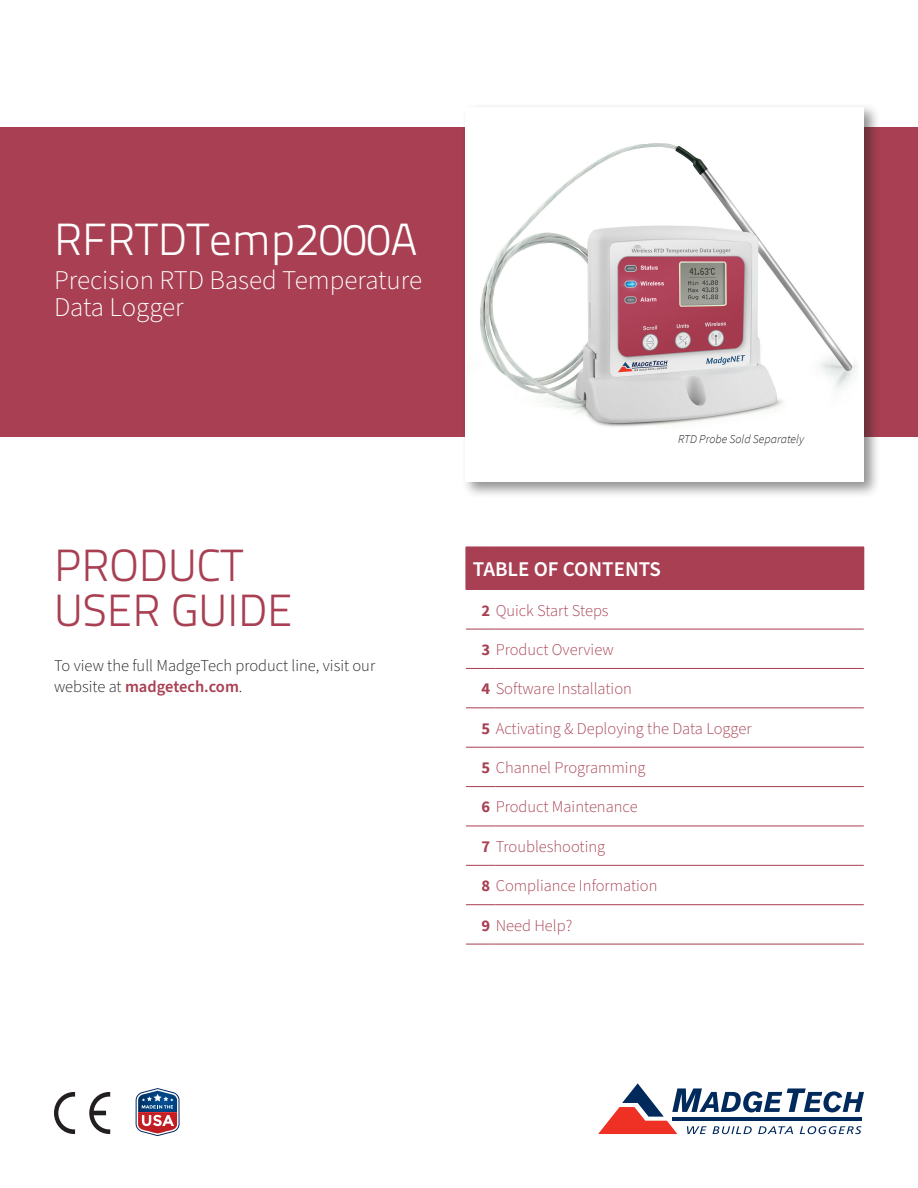
<style>
.page{position:relative;width:918px;height:1188px;background:#fff}
.page>*{position:absolute;margin:0;border:0;box-sizing:border-box;transform-origin:0 0}
.t1{font:300 45px "Titillium Text 22 L";color:#a83f52}
.t2{font:300 45px "Titillium Text 22 L";color:#fff}
.t3{font:300 27px/27px "Source Sans Pro";color:#fff}
.t4{font:600 21px "Source Sans Pro";color:#fff}
.t5{font:300 16.5px "Source Sans Pro";color:#a83f52}
.t6{font:300 16.5px/21px "Source Sans Pro";color:#231f20}
.t7{font:italic 300 12px "Source Sans Pro";color:#231f20}
.s1{font-weight:600;color:#a83f52}
.s2{font-weight:700}
</style>
<div class="page">
<div style="left:0;top:127px;width:918px;height:309px;background:#a83f52"></div>
<div style="left:461px;top:102px;width:420px;height:396px;background:#231f20;opacity:.5"></div>
<div style="left:466px;top:107px;width:398px;height:375px;background:#fff"></div>
<img style="left:480px;top:143px;width:377px;height:284px">
<svg style="left:89px;top:1092px;width:21px;height:42px"></svg>
<svg style="left:54px;top:1092px;width:21px;height:42px"></svg>
<div style="left:466px;top:547px;width:398px;height:43px;background:#a83f52"></div>
<hr style="left:864px;top:547px;width:1px;height:43px;background:#a83f52">
<hr style="left:466px;top:629px;width:30px;height:1px;background:#a83f52">
<hr style="left:496px;top:629px;width:368px;height:1px;background:#a83f52">
<hr style="left:466px;top:668px;width:30px;height:1px;background:#a83f52">
<hr style="left:496px;top:668px;width:368px;height:1px;background:#a83f52">
<hr style="left:466px;top:708px;width:30px;height:1px;background:#a83f52">
<hr style="left:466px;top:747px;width:30px;height:1px;background:#a83f52">
<hr style="left:466px;top:786px;width:30px;height:1px;background:#a83f52">
<hr style="left:466px;top:826px;width:30px;height:1px;background:#a83f52">
<hr style="left:466px;top:865px;width:30px;height:1px;background:#a83f52">
<hr style="left:496px;top:708px;width:368px;height:1px;background:#a83f52">
<hr style="left:496px;top:747px;width:368px;height:1px;background:#a83f52">
<hr style="left:496px;top:786px;width:368px;height:1px;background:#a83f52">
<hr style="left:496px;top:826px;width:368px;height:1px;background:#a83f52">
<hr style="left:496px;top:865px;width:368px;height:1px;background:#a83f52">
<hr style="left:466px;top:904px;width:30px;height:1px;background:#a83f52">
<hr style="left:466px;top:944px;width:30px;height:1px;background:#a83f52">
<hr style="left:496px;top:904px;width:368px;height:1px;background:#a83f52">
<hr style="left:496px;top:944px;width:368px;height:1px;background:#a83f52">
<svg style="left:136px;top:1088px;width:43px;height:48px"></svg>
<svg style="left:598px;top:1083px;width:266px;height:51px"></svg>
<hr style="left:672px;top:1117px;width:190px;height:3px;background:#00295c">
<p class="t2" style="left:54px;top:207px;width:365px">RFRTDTemp2000A</p>
<p class="t3" style="left:54px;top:267px;width:370px">Precision RTD Based Temperature<br>Data Logger</p>
<p class="t1" style="left:54px;top:532px;width:191px">PRODUCT</p>
<p class="t1" style="left:54px;top:578px;width:240px">USER GUIDE</p>
<p class="t6" style="left:54px;top:656px;width:323px">To view the full MadgeTech product line, visit our website at <span class="s1">madgetech.com</span>.</p>
<p class="t7" style="left:678px;top:432px;width:127px">RTD Probe Sold Separately</p>
<p class="t4" style="left:473px;top:555px;width:190px">TABLE OF CONTENTS</p>
<p class="t5" style="left:482px;top:599px;width:129px"><span class="s2">2</span> Quick Start Steps</p>
<p class="t5" style="left:482px;top:638px;width:134px"><span class="s2">3</span> Product Overview</p>
<p class="t5" style="left:482px;top:678px;width:152px"><span class="s2">4</span> Software Installation</p>
<p class="t5" style="left:482px;top:717px;width:272px"><span class="s2">5</span> Activating &amp; Deploying the Data Logger</p>
<p class="t5" style="left:482px;top:757px;width:165px"><span class="s2">5</span> Channel Programming</p>
<p class="t5" style="left:482px;top:796px;width:158px"><span class="s2">6</span> Product Maintenance</p>
<p class="t5" style="left:482px;top:835px;width:125px"><span class="s2">7</span> Troubleshooting</p>
<p class="t5" style="left:482px;top:875px;width:177px"><span class="s2">8</span> Compliance Information</p>
<p class="t5" style="left:482px;top:914px;width:92px"><span class="s2">9</span> Need Help?</p>
</div>
